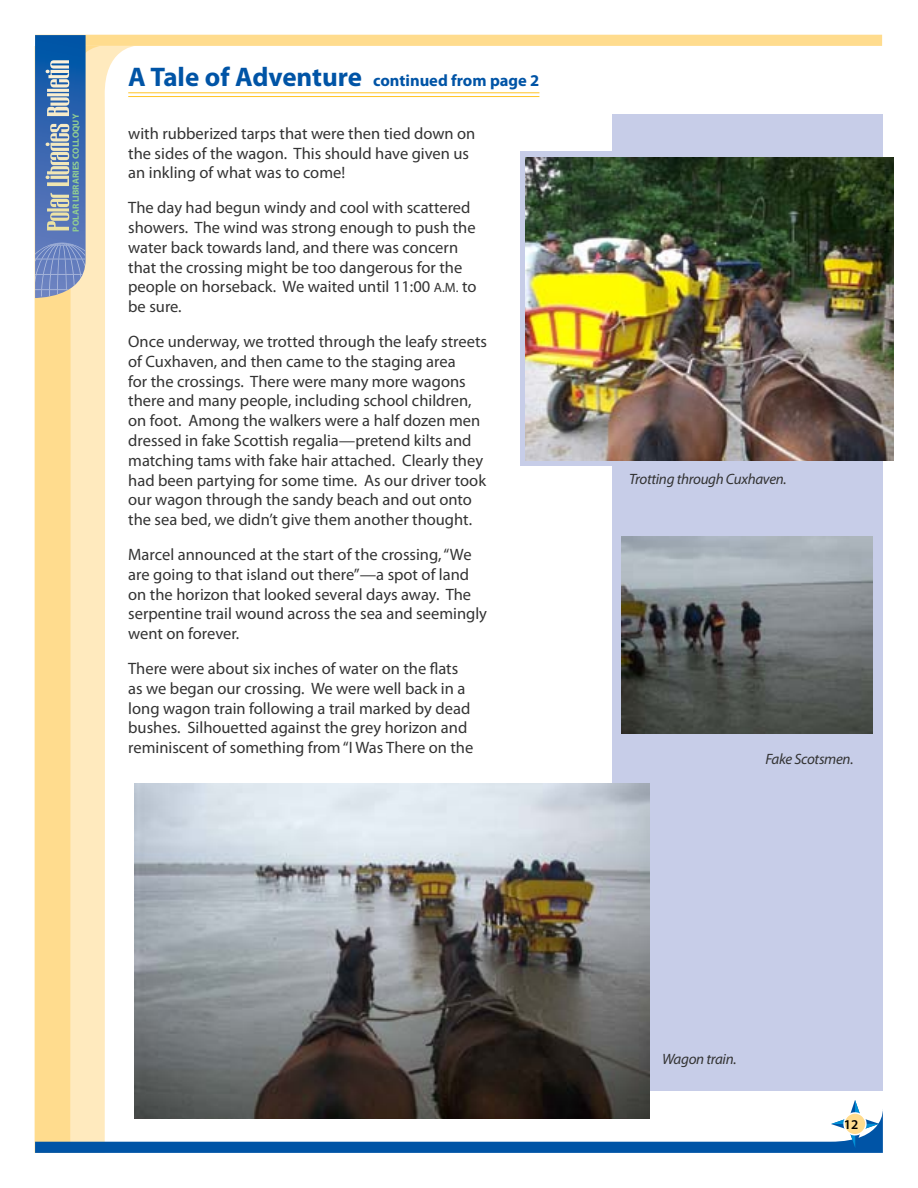
<style>
.page{position:relative;width:918px;height:1188px;background:#fff}
.page>*{position:absolute;margin:0;border:0;box-sizing:border-box;transform-origin:0 0}
.t1{font:16.5px/19.8px "Myriad Pro";color:#333}
.t2{font:700 16.5px "Myriad Pro";color:#0054a6}
.t3{font:italic 15px "Myriad Pro";letter-spacing:-.02em;color:#333}
.t4{font:600 13.5px "Myriad Pro";color:#000}
.t5{font:700 9px "Myriad Pro";color:#91cd92}
.s1{font-size:27px}
.s2{font-size:13.5px}
</style>
<div class="page">
<svg style="left:100px;top:299px;width:35px;height:801px"></svg>
<svg style="left:35px;top:299px;width:65px;height:801px;background:#ffe1a1"></svg>
<svg style="left:35px;top:35px;width:847px;height:264px"></svg>
<svg style="left:520px;top:151px;width:92px;height:315px;background:#c1c6dc"></svg>
<div style="left:612px;top:114px;width:271px;height:977px;background:#c7cde8"></div>
<svg style="left:35px;top:1100px;width:848px;height:53px"></svg>
<div style="left:844px;top:1113px;width:22px;height:22px;background:#ffdc8e;border-radius:50%"></div>
<div style="left:843px;top:1112px;width:24px;height:24px;border:2px solid #fff;border-radius:50%"></div>
<hr style="left:128px;top:92px;width:411px;height:1px;background:#ffc425">
<hr style="left:128px;top:96px;width:411px;height:1px;background:#ffc425">
<img style="left:526px;top:158px;width:367px;height:302px">
<img style="left:621px;top:537px;width:252px;height:197px">
<img style="left:135px;top:783px;width:514px;height:336px">
<p class="t5" style="left:70px;top:232px;width:119px;rotate:-90deg">POLAR LIBRARIES COLLOQUY</p>
<p class="t2" style="left:128px;top:69px;width:413px"><span class="s1">A Tale of Adventure</span> continued from page 2</p>
<p class="t1" style="left:128px;top:123px;width:349px">with rubberized tarps that were then tied down on the sides of the wagon. This should have given us an inkling of what was to come!</p>
<p class="t1" style="left:128px;top:197px;width:350px">The day had begun windy and cool with scattered showers. The wind was strong enough to push the water back towards land, and there was concern that the crossing might be too dangerous for the people on horseback. We waited until 11:00 <span class="s2">A.M.</span> to be sure.</p>
<p class="t1" style="left:128px;top:331px;width:360px">Once underway, we trotted through the leafy streets of Cuxhaven, and then came to the staging area<br>for the crossings. There were many more wagons there and many people, including school children, on foot. Among the walkers were a half dozen men dressed in fake Scottish regalia—pretend kilts and matching tams with fake hair attached. Clearly they had been partying for some time. As our driver took our wagon through the sandy beach and out onto the sea bed, we didn’t give them another thought.</p>
<p class="t1" style="left:128px;top:544px;width:360px">Marcel announced at the start of the crossing, “We are going to that island out there”—a spot of land on the horizon that looked several days away. The serpentine trail wound across the sea and seemingly went on forever.</p>
<p class="t1" style="left:128px;top:658px;width:347px">There were about six inches of water on the flats as we began our crossing. We were well back in a long wagon train following a trail marked by dead bushes. Silhouetted against the grey horizon and reminiscent of something from “I Was There on the</p>
<p class="t3" style="left:629px;top:470px;width:159px">Trotting through Cuxhaven.</p>
<p class="t3" style="left:765px;top:750px;width:90px">Fake Scotsmen.</p>
<p class="t3" style="left:662px;top:1050px;width:76px">Wagon train.</p>
<p class="t4" style="left:844px;top:1116px;width:16px">12</p>
</div>
